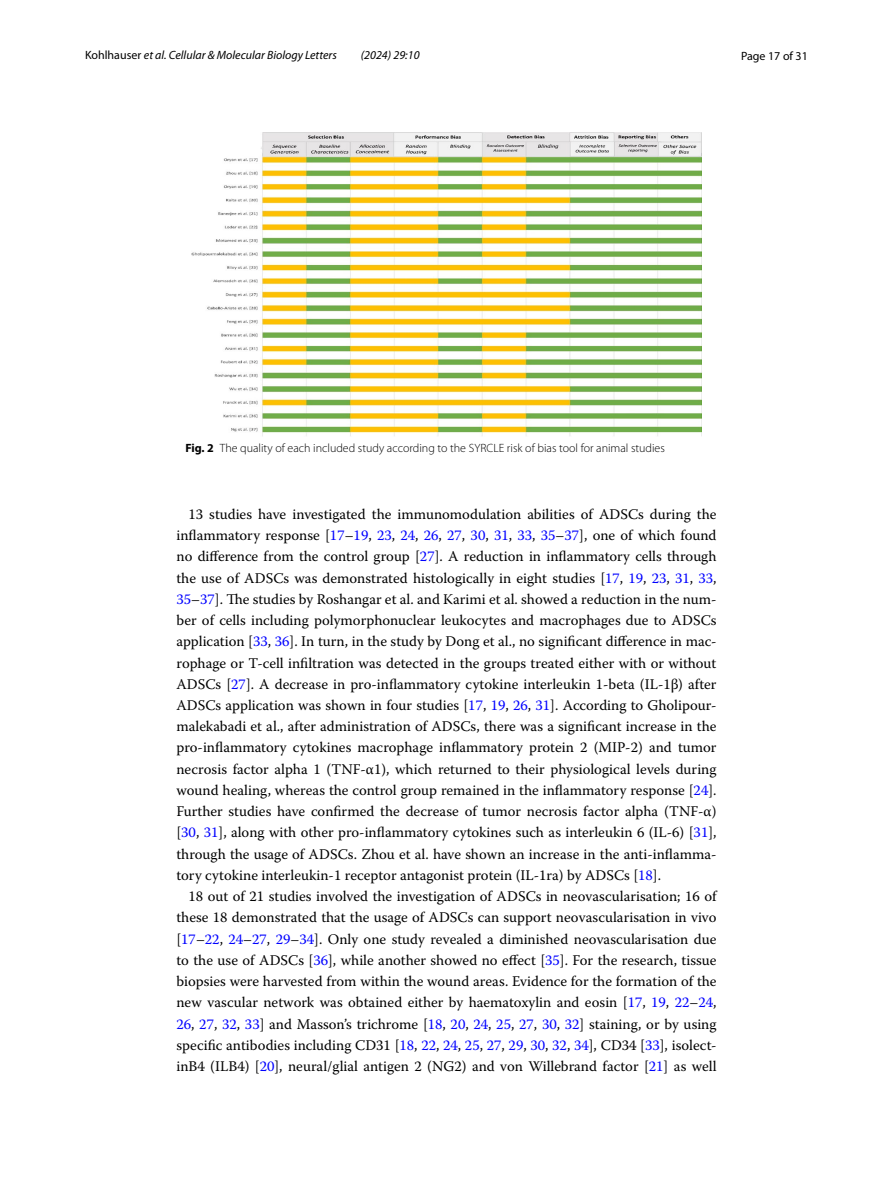
<style>
.page{position:relative;width:893px;height:1187px;background:#fff}
.page>*{position:absolute;margin:0;border:0;box-sizing:border-box;transform-origin:0 0}
.t1{font:14.7px/21.3px "Warnock Pro";color:#000;text-align:justify}
.t2{font:300 12px "Myriad Pro";color:#000}
.t3{font:italic 12px "Myriad Pro";color:#000}
.t4{font:12px "Myriad Pro";color:#000}
.s1{font-style:normal}
.s2{font-weight:700}
.s3{color:#00f}
</style>
<div class="page">
<img style="left:191px;top:133px;width:511px;height:303px">
<p class="t3" style="left:85px;top:48px;width:253px"><span class="s1">Kohlhauser</span> et al. Cellular &amp; Molecular Biology Letters</p>
<p class="t3" style="left:361px;top:48px;width:60px">(2024) 29:10</p>
<p class="t4" style="left:741px;top:48px;width:68px">Page 17 of 31</p>
<p class="t2" style="left:185px;top:441px;width:481px"><span class="s2">Fig. 2</span> The quality of each included study according to the SYRCLE risk of bias tool for animal studies</p>
<p class="t1" style="left:176px;top:503px;width:542px;text-indent:12px">13 studies have investigated the immunomodulation abilities of ADSCs during the inflammatory response [<span class="s3">17</span>–<span class="s3">19</span>, <span class="s3">23</span>, <span class="s3">24</span>, <span class="s3">26</span>, <span class="s3">27</span>, <span class="s3">30</span>, <span class="s3">31</span>, <span class="s3">33</span>, <span class="s3">35</span>–<span class="s3">37</span>], one of which found no difference from the control group [<span class="s3">27</span>]. A reduction in inflammatory cells through the use of ADSCs was demonstrated histologically in eight studies [<span class="s3">17</span>, <span class="s3">19</span>, <span class="s3">23</span>, <span class="s3">31</span>, <span class="s3">33</span>, <span class="s3">35</span>–<span class="s3">37</span>]. The studies by Roshangar et al. and Karimi et al. showed a reduction in the num&shy;ber of cells including polymorphonuclear leukocytes and macrophages due to ADSCs application [<span class="s3">33</span>, <span class="s3">36</span>]. In turn, in the study by Dong et al., no significant difference in mac&shy;rophage or T-cell infiltration was detected in the groups treated either with or without ADSCs [<span class="s3">27</span>]. A decrease in pro-inflammatory cytokine interleukin 1-beta (IL-1β) after ADSCs application was shown in four studies [<span class="s3">17</span>, <span class="s3">19</span>, <span class="s3">26</span>, <span class="s3">31</span>]. According to Gholipour&shy;malekabadi et al., after administration of ADSCs, there was a significant increase in the pro-inflammatory cytokines macrophage inflammatory protein 2 (MIP-2) and tumor necrosis factor alpha 1 (TNF-α1), which returned to their physiological levels during wound healing, whereas the control group remained in the inflammatory response [<span class="s3">24</span>].<br>Further studies have confirmed the decrease of tumor necrosis factor alpha (TNF-α) [<span class="s3">30</span>, <span class="s3">31</span>], along with other pro-inflammatory cytokines such as interleukin 6 (IL-6) [<span class="s3">31</span>], through the usage of ADSCs. Zhou et al. have shown an increase in the anti-inflamma&shy;tory cytokine interleukin-1 receptor antagonist protein (IL-1ra) by ADSCs [<span class="s3">18</span>].</p>
<p class="t1" style="left:176px;top:885px;width:542px;text-indent:12px">18 out of 21 studies involved the investigation of ADSCs in neovascularisation; 16 of these 18 demonstrated that the usage of ADSCs can support neovascularisation in vivo [<span class="s3">17</span>–<span class="s3">22</span>, <span class="s3">24</span>–<span class="s3">27</span>, <span class="s3">29</span>–<span class="s3">34</span>]. Only one study revealed a diminished neovascularisation due to the use of ADSCs [<span class="s3">36</span>], while another showed no effect [<span class="s3">35</span>]. For the research, tissue biopsies were harvested from within the wound areas. Evidence for the formation of the new vascular network was obtained either by haematoxylin and eosin [<span class="s3">17</span>, <span class="s3">19</span>, <span class="s3">22</span>–<span class="s3">24</span>, <span class="s3">26</span>, <span class="s3">27</span>, <span class="s3">32</span>, <span class="s3">33</span>] and Masson’s trichrome [<span class="s3">18</span>, <span class="s3">20</span>, <span class="s3">24</span>, <span class="s3">25</span>, <span class="s3">27</span>, <span class="s3">30</span>, <span class="s3">32</span>] staining, or by using specific antibodies including CD31 [<span class="s3">18</span>, <span class="s3">22</span>, <span class="s3">24</span>, <span class="s3">25</span>, <span class="s3">27</span>, <span class="s3">29</span>, <span class="s3">30</span>, <span class="s3">32</span>, <span class="s3">34</span>], CD34 [<span class="s3">33</span>], isolect&shy;inB4 (ILB4) [<span class="s3">20</span>], neural/glial antigen 2 (NG2) and von Willebrand factor [<span class="s3">21</span>] as well</p>
</div>
